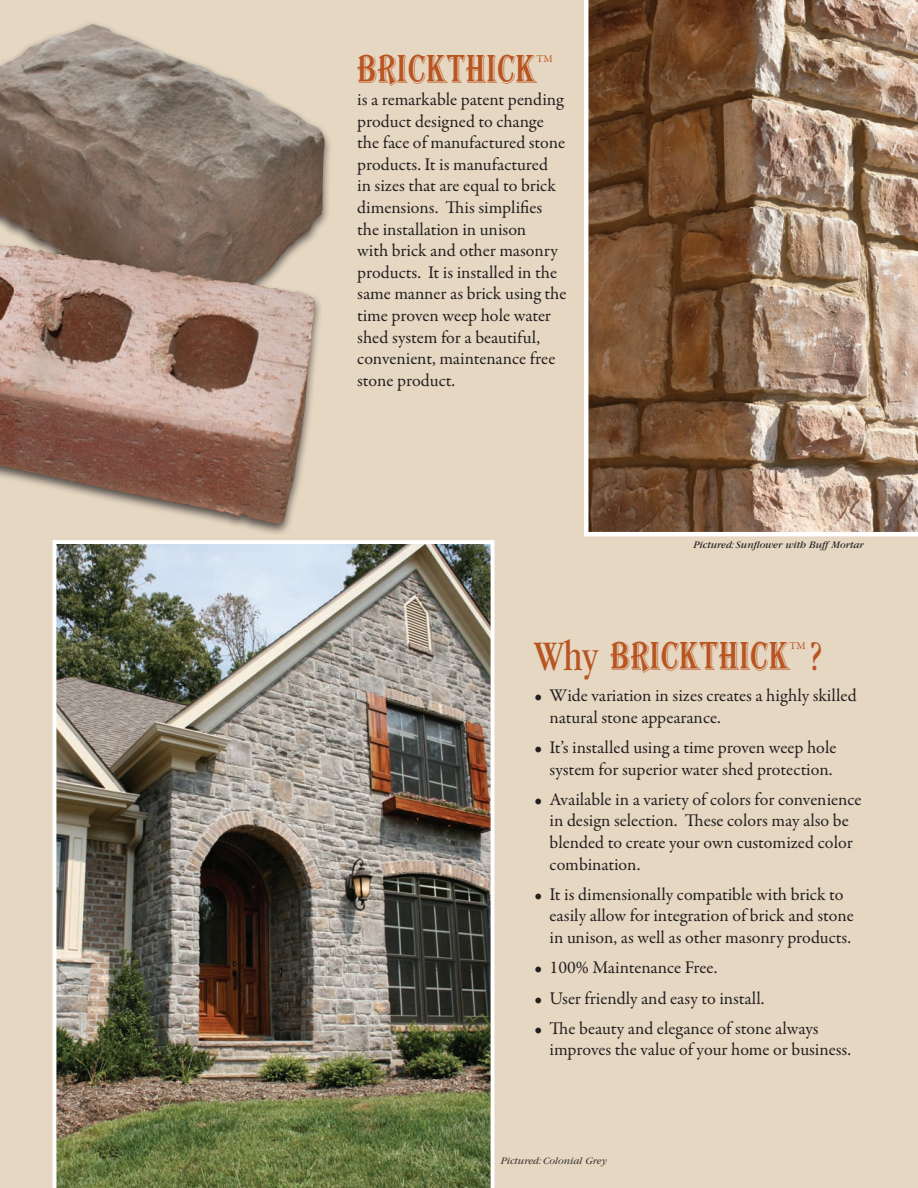
<style>
.page{position:relative;width:918px;height:1188px;background:#e5d7c2}
.page>*{position:absolute;margin:0;border:0;box-sizing:border-box;transform-origin:0 0}
.t1{font:condensed 43.5px "Garamond";color:#b95521}
.t2{font:42px "Algerian Condensed Plain";color:#b95521}
.t3{font:18px/21.6px "Garamond Premr Pro";letter-spacing:-.005em;color:#231f20}
.t4{font:italic 10.5px "Garamond";color:#231f20}
.t5{font:10.5px "Garamond Premr Pro";color:#b95521}
.s1{font-family:"Garamond";font-stretch:condensed;font-size:43.5px}
</style>
<div class="page">
<img style="left:53px;top:540px;width:441px;height:648px">
<svg style="left:584px;top:0;width:334px;height:536px;background:#90725a"></svg>
<div style="left:0;top:19px;width:332px;height:516px;background:#231f20;opacity:.75"></div>
<img style="left:0;top:26px;width:325px;height:498px">
<h2 class="t2" style="left:357px;top:44px;width:181px">BRICKTHICK</h2>
<p class="t5" style="left:536px;top:53px;width:18px">TM</p>
<p class="t3" style="left:357px;top:89px;width:211px">is a remarkable patent pending product designed to change the face of manufactured stone products. It is manufactured<br>in sizes that are equal to brick dimensions. This simplifies the installation in unison<br>with brick and other masonry products. It is installed in the same manner as brick using the time proven weep hole water shed system for a beautiful, convenient, maintenance free stone product.</p>
<p class="t4" style="left:694px;top:539px;width:172px">Pictured: Sunflower with Buff Mortar</p>
<h2 class="t2" style="left:535px;top:631px;width:256px"><span class="s1">Why</span> BRICKTHICK</h2>
<p class="t5" style="left:789px;top:639px;width:18px">TM</p>
<h1 class="t1" style="left:809px;top:632px;width:14px">?</h1>
<p class="t3" style="left:550px;top:685px;width:309px;text-indent:-15px">• Wide variation in sizes creates a highly skilled natural stone appearance.</p>
<p class="t3" style="left:535px;top:737px;width:303px;text-align:right">• It’s installed using a time proven weep hole system for superior water shed protection.</p>
<p class="t3" style="left:550px;top:789px;width:314px;text-indent:-15px">• Available in a variety of colors for convenience in design selection. These colors may also be blended to create your own customized color combination.</p>
<p class="t3" style="left:550px;top:884px;width:306px;text-indent:-15px">• It is dimensionally compatible with brick to easily allow for integration of brick and stone in unison, as well as other masonry products.</p>
<p class="t3" style="left:535px;top:957px;width:184px">• 100% Maintenance Free.</p>
<p class="t3" style="left:535px;top:987px;width:231px">• User friendly and easy to install.</p>
<p class="t3" style="left:550px;top:1018px;width:303px;text-indent:-15px">• The beauty and elegance of stone always improves the value of your home or business.</p>
<p class="t4" style="left:501px;top:1155px;width:108px">Pictured: Colonial Grey</p>
</div>
